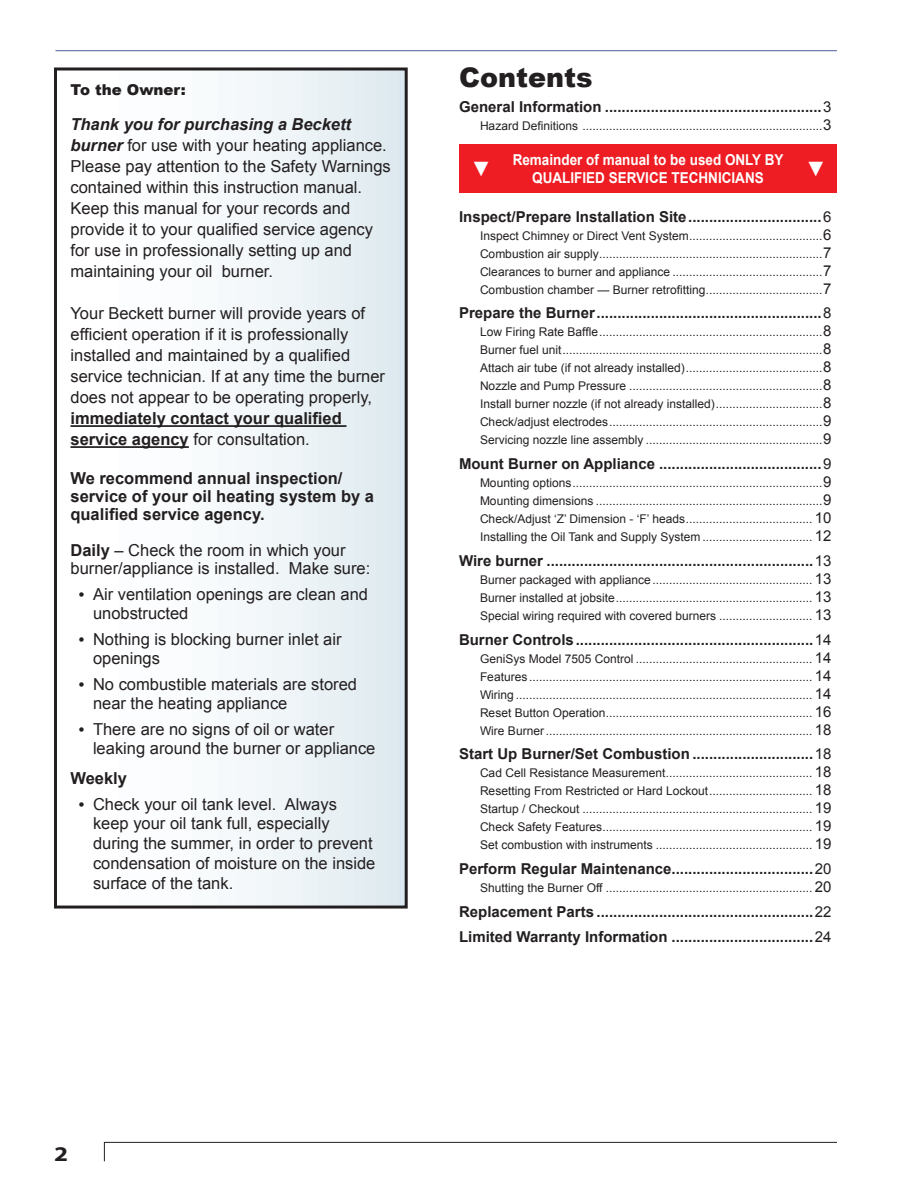
<style>
.page{position:relative;width:918px;height:1188px;background:#fff}
.page>*{position:absolute;margin:0;border:0;box-sizing:border-box;transform-origin:0 0}
.Heading_-_Level_1{font:900 27px "Arial";color:#231f20}
.Table_of_Contents{font:21px "Arial";color:#fff}
.t1{font:700 21px "Myriad Pro";color:#231f20;scale:1.2 1}
.t2{font:16.5px/21px "Arial";color:#231f20}
.t3{font:700 16.5px/18px "Arial";color:#231f20}
.TOC_Body_Text_Level{font:700 15px "Arial";color:#231f20}
.t4{font:700 15px "Arial";color:#fff;scale:.9 1}
.t5{font:900 15px "Arial";color:#231f20}
.TOC_Body_Text_Level-2{font:12px "Arial";color:#231f20}
.s1{font-weight:700;font-style:italic}
.s2{font-weight:700}
.s3{font-weight:400}
.s4{font-size:15px}
</style>
<div class="page">
<svg style="left:104px;top:1142px;width:733px;height:20px"></svg>
<div style="left:56px;top:69px;width:350px;height:838px;background:linear-gradient(to right,#fff,#e1ecf1)"></div>
<hr style="left:70px;top:425px;width:276px;height:2px;background:#231f20">
<hr style="left:70px;top:446px;width:119px;height:2px;background:#231f20">
<div style="left:54px;top:68px;width:354px;height:841px;border:3px solid #231f20"></div>
<div style="left:459px;top:144px;width:378px;height:49px;background:#ee1d23"></div>
<hr style="left:56px;top:50px;width:781px;height:1px;background:#4d5a9e">
<svg style="left:79px;top:592px;width:5px;height:4px"></svg>
<svg style="left:79px;top:637px;width:5px;height:4px"></svg>
<svg style="left:79px;top:682px;width:5px;height:4px"></svg>
<svg style="left:79px;top:727px;width:5px;height:4px"></svg>
<svg style="left:79px;top:802px;width:5px;height:4px"></svg>
<p class="t5" style="left:70px;top:79px;width:117px">To the Owner:</p>
<p class="t2" style="left:70px;top:114px;width:322px"><span class="s1">Thank you for purchasing a Beckett burner</span> for use with your heating appliance.<br>Please pay attention to the Safety Warnings contained within this instruction manual.<br>Keep this manual for your records and provide it to your qualified service agency for use in professionally setting up and maintaining your oil burner.</p>
<p class="t2" style="left:70px;top:303px;width:316px">Your Beckett burner will provide years of efficient operation if it is professionally installed and maintained by a qualified service technician. If at any time the burner does not appear to be operating properly, <span class="s2">immediately contact your qualified service agency</span> for consultation.</p>
<p class="t3" style="left:70px;top:470px;width:305px">We recommend annual inspection/ service of your oil heating system by a qualified service agency.</p>
<p class="t2" style="left:70px;top:542px;width:301px;line-height:18px"><span class="s2">Daily</span> – Check the room in which your burner/appliance is installed. Make sure:</p>
<p class="t2" style="left:93px;top:584px;width:277px;line-height:19.8px">Air ventilation openings are clean and unobstructed</p>
<p class="t2" style="left:93px;top:629px;width:250px;line-height:19.8px">Nothing is blocking burner inlet air openings</p>
<p class="t2" style="left:93px;top:674px;width:266px;line-height:19.8px">No combustible materials are stored near the heating appliance</p>
<p class="t2" style="left:93px;top:719px;width:284px;line-height:19.8px">There are no signs of oil or water leaking around the burner or appliance</p>
<p class="t3" style="left:70px;top:770px;width:58px">Weekly</p>
<p class="t2" style="left:93px;top:794px;width:284px;line-height:19.8px">Check your oil tank level. Always keep your oil tank full, especially during the summer, in order to prevent condensation of moisture on the inside surface of the tank.</p>
<p class="Heading_-_Level_1" style="left:459px;top:58px;width:135px">Contents</p>
<p class="TOC_Body_Text_Level" style="left:459px;top:96px;width:374px">General Information ....................................................<span class="s3">3</span></p>
<p class="TOC_Body_Text_Level-2" style="left:480px;top:118px;width:353px">Hazard Definitions ........................................................................<span class="s4">3</span></p>
<p class="Table_of_Contents" style="left:471px;top:155px;width:22px">▼</p>
<p class="t4" style="left:513px;top:150px;width:302px">Remainder of manual to be used ONLY BY</p>
<p class="t4" style="left:532px;top:168px;width:259px">QUALIFIED SERVICE TECHNICIANS</p>
<p class="Table_of_Contents" style="left:805px;top:155px;width:22px">▼</p>
<p class="TOC_Body_Text_Level" style="left:459px;top:206px;width:374px">Inspect/Prepare Installation Site................................<span class="s3">6</span></p>
<p class="TOC_Body_Text_Level-2" style="left:480px;top:227px;width:353px">Inspect Chimney or Direct Vent System........................................<span class="s4">6</span></p>
<p class="TOC_Body_Text_Level-2" style="left:480px;top:245px;width:353px">Combustion air supply...................................................................<span class="s4">7</span></p>
<p class="TOC_Body_Text_Level-2" style="left:480px;top:263px;width:353px">Clearances to burner and appliance .............................................<span class="s4">7</span></p>
<p class="TOC_Body_Text_Level-2" style="left:480px;top:281px;width:353px">Combustion chamber — Burner retrofitting...................................<span class="s4">7</span></p>
<p class="TOC_Body_Text_Level" style="left:459px;top:303px;width:374px">Prepare the Burner......................................................<span class="s3">8</span></p>
<p class="TOC_Body_Text_Level-2" style="left:480px;top:324px;width:353px">Low Firing Rate Baffle...................................................................<span class="s4">8</span></p>
<p class="TOC_Body_Text_Level-2" style="left:480px;top:342px;width:353px">Burner fuel unit..............................................................................<span class="s4">8</span></p>
<p class="TOC_Body_Text_Level-2" style="left:480px;top:360px;width:353px">Attach air tube (if not already installed).........................................<span class="s4">8</span></p>
<p class="TOC_Body_Text_Level-2" style="left:480px;top:378px;width:353px">Nozzle and Pump Pressure ..........................................................<span class="s4">8</span></p>
<p class="TOC_Body_Text_Level-2" style="left:480px;top:396px;width:353px">Install burner nozzle (if not already installed)................................<span class="s4">8</span></p>
<p class="TOC_Body_Text_Level-2" style="left:480px;top:414px;width:353px">Check/adjust electrodes................................................................<span class="s4">9</span></p>
<p class="TOC_Body_Text_Level-2" style="left:480px;top:432px;width:353px">Servicing nozzle line assembly .....................................................<span class="s4">9</span></p>
<p class="TOC_Body_Text_Level" style="left:459px;top:454px;width:374px">Mount Burner on Appliance .......................................<span class="s3">9</span></p>
<p class="TOC_Body_Text_Level-2" style="left:480px;top:475px;width:353px">Mounting options...........................................................................<span class="s4">9</span></p>
<p class="TOC_Body_Text_Level-2" style="left:480px;top:493px;width:353px">Mounting dimensions ....................................................................<span class="s4">9</span></p>
<p class="TOC_Body_Text_Level-2" style="left:480px;top:511px;width:353px">Check/Adjust ‘Z’ Dimension - ‘F’ heads...................................... <span class="s4">10</span></p>
<p class="TOC_Body_Text_Level-2" style="left:480px;top:529px;width:353px">Installing the Oil Tank and Supply System ................................. <span class="s4">12</span></p>
<p class="TOC_Body_Text_Level" style="left:459px;top:551px;width:374px">Wire burner ................................................................<span class="s3">13</span></p>
<p class="TOC_Body_Text_Level-2" style="left:480px;top:572px;width:353px">Burner packaged with appliance................................................ <span class="s4">13</span></p>
<p class="TOC_Body_Text_Level-2" style="left:480px;top:590px;width:353px">Burner installed at jobsite........................................................... <span class="s4">13</span></p>
<p class="TOC_Body_Text_Level-2" style="left:480px;top:608px;width:353px">Special wiring required with covered burners ............................ <span class="s4">13</span></p>
<p class="TOC_Body_Text_Level" style="left:459px;top:629px;width:374px">Burner Controls.........................................................<span class="s3">14</span></p>
<p class="TOC_Body_Text_Level-2" style="left:480px;top:650px;width:353px">GeniSys Model 7505 Control ..................................................... <span class="s4">14</span></p>
<p class="TOC_Body_Text_Level-2" style="left:480px;top:668px;width:353px">Features ..................................................................................... <span class="s4">14</span></p>
<p class="TOC_Body_Text_Level-2" style="left:480px;top:686px;width:353px">Wiring ......................................................................................... <span class="s4">14</span></p>
<p class="TOC_Body_Text_Level-2" style="left:480px;top:704px;width:353px">Reset Button Operation.............................................................. <span class="s4">16</span></p>
<p class="TOC_Body_Text_Level-2" style="left:480px;top:722px;width:353px">Wire Burner................................................................................ <span class="s4">18</span></p>
<p class="TOC_Body_Text_Level" style="left:459px;top:744px;width:374px">Start Up Burner/Set Combustion .............................<span class="s3">18</span></p>
<p class="TOC_Body_Text_Level-2" style="left:480px;top:765px;width:353px">Cad Cell Resistance Measurement............................................ <span class="s4">18</span></p>
<p class="TOC_Body_Text_Level-2" style="left:480px;top:783px;width:353px">Resetting From Restricted or Hard Lockout............................... <span class="s4">18</span></p>
<p class="TOC_Body_Text_Level-2" style="left:480px;top:801px;width:353px">Startup / Checkout ..................................................................... <span class="s4">19</span></p>
<p class="TOC_Body_Text_Level-2" style="left:480px;top:819px;width:353px">Check Safety Features............................................................... <span class="s4">19</span></p>
<p class="TOC_Body_Text_Level-2" style="left:480px;top:837px;width:353px">Set combustion with instruments ............................................... <span class="s4">19</span></p>
<p class="TOC_Body_Text_Level" style="left:459px;top:859px;width:374px">Perform Regular Maintenance..................................<span class="s3">20</span></p>
<p class="TOC_Body_Text_Level-2" style="left:480px;top:880px;width:353px">Shutting the Burner Off .............................................................. <span class="s4">20</span></p>
<p class="TOC_Body_Text_Level" style="left:459px;top:902px;width:374px">Replacement Parts ....................................................<span class="s3">22</span></p>
<p class="TOC_Body_Text_Level" style="left:459px;top:926px;width:374px">Limited Warranty Information ..................................<span class="s3">24</span></p>
<p class="t1" style="left:54px;top:1141px;width:13px">2</p>
</div>
